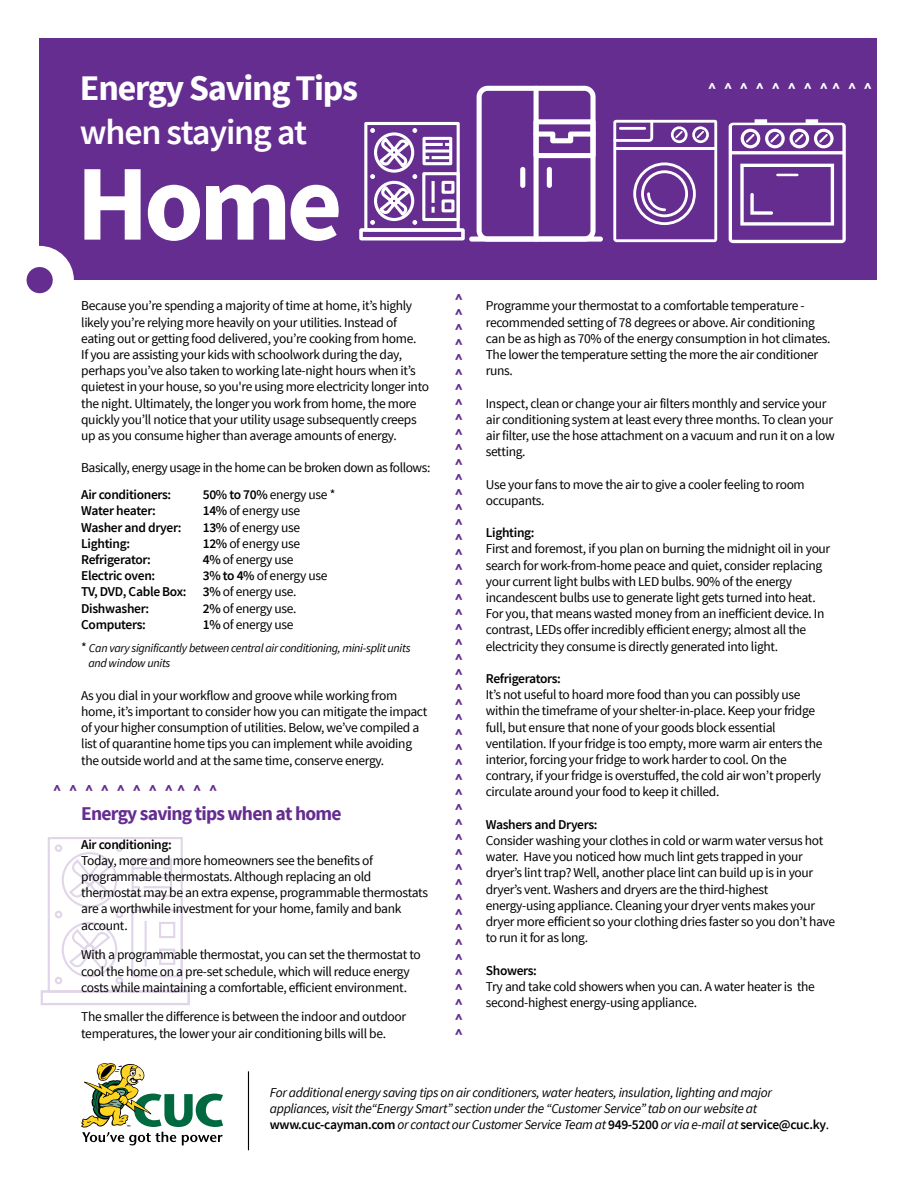
<style>
.page{position:relative;width:918px;height:1188px;background:#fff}
.page>*{position:absolute;margin:0;border:0;box-sizing:border-box;transform-origin:0 0}
.t1{font:700 108px "Source Sans Pro";color:#fff}
.t2{font:700 36px "Source Sans Pro";letter-spacing:-.035em;color:#fff}
.t3{font:600 36px "Source Sans Pro";letter-spacing:-.035em;color:#fff}
.t4{font:700 19.5px "Source Sans Pro";letter-spacing:-.04em;color:#662d91}
.t5{font:700 15px/15px "Arial";color:#662d91;text-align:justify}
.t6{font:700 15px "Arial";color:#fff}
.t7{font:13.5px/16.2px "Source Sans Pro";letter-spacing:-.025em;color:#000}
.t8{font:italic 13.5px/16.2px "Source Sans Pro";letter-spacing:-.025em;color:#000}
.t9{font:600 13.5px/16.2px "Source Sans Pro";letter-spacing:-.025em;color:#000}
.t10{font:italic 12px/15px "Source Sans Pro";letter-spacing:-.025em;color:#000}
.s1{font-weight:600}
.s2{font-weight:400}
.s3{font-style:normal;font-size:13.5px}
.s4{font-size:13.5px;color:#fff}
.s5{font-weight:600;font-style:normal}
.s6{font-style:normal}
</style>
<div class="page">
<svg style="left:67px;top:858px;width:45px;height:44px"></svg>
<div style="left:62px;top:852px;width:55px;height:56px;border:2px solid #662d91;border-radius:50%"></div>
<svg style="left:67px;top:927px;width:45px;height:45px"></svg>
<div style="left:62px;top:922px;width:55px;height:55px;border:2px solid #662d91;border-radius:50%"></div>
<div style="left:116px;top:844px;width:7px;height:8px;border:2px solid #662d91;border-radius:50%"></div>
<div style="left:55px;top:844px;width:7px;height:8px;border:2px solid #662d91;border-radius:50%"></div>
<div style="left:116px;top:911px;width:7px;height:7px;border:2px solid #662d91;border-radius:50%"></div>
<div style="left:55px;top:911px;width:7px;height:7px;border:2px solid #662d91;border-radius:50%"></div>
<div style="left:116px;top:977px;width:7px;height:7px;border:2px solid #662d91;border-radius:50%"></div>
<div style="left:55px;top:977px;width:7px;height:7px;border:2px solid #662d91;border-radius:50%"></div>
<svg style="left:163px;top:867px;width:8px;height:2px"></svg>
<hr style="left:133px;top:867px;width:27px;height:2px;background:#662d91">
<hr style="left:133px;top:877px;width:38px;height:2px;background:#662d91">
<hr style="left:144px;top:886px;width:27px;height:2px;background:#662d91">
<svg style="left:133px;top:886px;width:7px;height:2px"></svg>
<hr style="left:145px;top:921px;width:2px;height:31px;background:#662d91">
<svg style="left:145px;top:958px;width:2px;height:9px"></svg>
<div style="left:40px;top:39px;width:837px;height:241px;background:#662d91"></div>
<svg style="left:81px;top:1063px;width:142px;height:82px"></svg>
<hr style="left:248px;top:1071px;width:1px;height:79px;background:#000">
<div style="left:5px;top:246px;width:69px;height:68px;background:#fff;border-radius:50%"></div>
<div style="left:27px;top:267px;width:26px;height:26px;background:#662d91;border-radius:50%"></div>
<svg style="left:729px;top:119px;width:117px;height:124px"></svg>
<svg style="left:613px;top:120px;width:104px;height:122px"></svg>
<hr style="left:619px;top:127px;width:27px;height:3px;background:#fff">
<svg style="left:370px;top:128px;width:47px;height:97px"></svg>
<div style="left:423px;top:137px;width:29px;height:28px;border:3px solid #fff"></div>
<svg style="left:445px;top:143px;width:6px;height:3px"></svg>
<hr style="left:424px;top:143px;width:19px;height:3px;background:#fff">
<svg style="left:424px;top:149px;width:27px;height:4px"></svg>
<hr style="left:432px;top:156px;width:19px;height:3px;background:#fff">
<svg style="left:424px;top:156px;width:5px;height:3px"></svg>
<hr style="left:432px;top:181px;width:3px;height:22px;background:#fff">
<svg style="left:432px;top:207px;width:3px;height:6px"></svg>
<div style="left:359px;top:228px;width:106px;height:12px;border:3px solid #fff"></div>
<div style="left:364px;top:122px;width:96px;height:110px;border:3px solid #fff"></div>
<div style="left:422px;top:172px;width:38px;height:49px;border:3px solid #fff"></div>
<div style="left:442px;top:181px;width:13px;height:13px;border:3px solid #fff"></div>
<div style="left:442px;top:199px;width:13px;height:13px;border:3px solid #fff"></div>
<div style="left:469px;top:237px;width:134px;height:5px;background:#fff;border-radius:3px"></div>
<svg style="left:477px;top:86px;width:119px;height:156px"></svg>
<div style="left:520px;top:167px;width:5px;height:21px;background:#fff;border-radius:3px"></div>
<div style="left:547px;top:167px;width:5px;height:21px;background:#fff;border-radius:3px"></div>
<h2 class="t2" style="left:80px;top:65px;width:280px">Energy Saving Tips</h2>
<h2 class="t3" style="left:80px;top:109px;width:229px">when staying at</h2>
<h1 class="t1" style="left:76px;top:134px;width:268px">Home</h1>
<p class="t7" style="left:81px;top:298px;width:349px">Because you’re spending a majority of time at home, it’s highly likely you’re relying more heavily on your utilities. Instead of eating out or getting food delivered, you’re cooking from home.<br>If you are assisting your kids with schoolwork during the day, perhaps you’ve also taken to working late-night hours when it’s quietest in your house, so you're using more electricity longer into the night. Ultimately, the longer you work from home, the more quickly you’ll notice that your utility usage subsequently creeps up as you consume higher than average amounts of energy.</p>
<p class="t7" style="left:81px;top:460px;width:351px">Basically, energy usage in the home can be broken down as follows:</p>
<p class="t9" style="left:81px;top:487px;width:92px">Air conditioners:</p>
<p class="t7" style="left:203px;top:487px;width:134px"><span class="s1">50% to 70%</span> energy use *</p>
<p class="t9" style="left:81px;top:503px;width:76px">Water heater:</p>
<p class="t7" style="left:203px;top:503px;width:99px"><span class="s1">14%</span> of energy use</p>
<p class="t9" style="left:81px;top:519px;width:102px">Washer and dryer:</p>
<p class="t7" style="left:203px;top:519px;width:99px"><span class="s1">13%</span> of energy use</p>
<p class="t9" style="left:81px;top:536px;width:50px">Lighting:</p>
<p class="t7" style="left:203px;top:535px;width:99px"><span class="s1">12%</span> of energy use</p>
<p class="t9" style="left:81px;top:552px;width:71px">Refrigerator:</p>
<p class="t7" style="left:203px;top:552px;width:92px"><span class="s1">4%</span> of energy use</p>
<p class="t9" style="left:81px;top:568px;width:76px">Electric oven:</p>
<p class="t9" style="left:81px;top:568px;width:248px;text-indent:122px">3% to 4% <span class="s2">of energy use<br></span>TV, DVD, Cable Box: 3% <span class="s2">of energy use.<br></span>Dishwasher:</p>
<p class="t7" style="left:203px;top:600px;width:95px"><span class="s1">2%</span> of energy use.</p>
<p class="t9" style="left:81px;top:617px;width:66px">Computers:</p>
<p class="t7" style="left:203px;top:616px;width:92px"><span class="s1">1%</span> of energy use</p>
<p class="t10" style="left:81px;top:641px;width:331px"><span class="s3">*</span> Can vary significantly between central air conditioning, mini-split units <span class="s4">*</span> and window units</p>
<p class="t7" style="left:81px;top:687px;width:348px">As you dial in your workflow and groove while working from home, it’s important to consider how you can mitigate the impact of your higher consumption of utilities. Below, we’ve compiled a list of quarantine home tips you can implement while avoiding the outside world and at the same time, conserve energy.</p>
<h3 class="t4" style="left:81px;top:801px;width:262px">Energy saving tips when at home</h3>
<p class="t9" style="left:81px;top:836px;width:92px">Air conditioning:</p>
<p class="t7" style="left:81px;top:852px;width:348px">Today, more and more homeowners see the benefits of programmable thermostats. Although replacing an old thermostat may be an extra expense, programmable thermostats are a worthwhile investment for your home, family and bank account.</p>
<p class="t7" style="left:81px;top:947px;width:341px">With a programmable thermostat, you can set the thermostat to cool the home on a pre-set schedule, which will reduce energy costs while maintaining a comfortable, efficient environment.</p>
<p class="t7" style="left:81px;top:1009px;width:326px">The smaller the difference is between the indoor and outdoor temperatures, the lower your air conditioning bills will be.</p>
<p class="t5" style="left:53px;top:784px;width:166px">^ ^ ^ ^ ^ ^ ^ ^ ^ ^ ^</p>
<p class="t6" style="left:708px;top:78px;width:166px">^ ^ ^ ^ ^ ^ ^ ^ ^ ^ ^</p>
<p class="t5" style="left:455px;top:293px;width:10px">^ ^ ^ ^ ^ ^ ^ ^ ^ ^ ^ ^ ^ ^ ^ ^ ^ ^ ^ ^ ^ ^ ^ ^ ^ ^ ^ ^ ^ ^ ^ ^ ^ ^ ^ ^ ^ ^ ^ ^ ^ ^ ^ ^ ^ ^ ^ ^ ^ ^</p>
<p class="t7" style="left:486px;top:298px;width:346px">Programme your thermostat to a comfortable temperature - recommended setting of 78 degrees or above. Air conditioning can be as high as 70% of the energy consumption in hot climates.<br>The lower the temperature setting the more the air conditioner runs.</p>
<p class="t7" style="left:486px;top:395px;width:350px">Inspect, clean or change your air filters monthly and service your air conditioning system at least every three months. To clean your air filter, use the hose attachment on a vacuum and run it on a low setting.</p>
<p class="t7" style="left:486px;top:476px;width:321px">Use your fans to move the air to give a cooler feeling to room occupants.</p>
<p class="t9" style="left:486px;top:525px;width:50px">Lighting:</p>
<p class="t7" style="left:486px;top:541px;width:346px">First and foremost, if you plan on burning the midnight oil in your search for work-from-home peace and quiet, consider replacing your current light bulbs with LED bulbs. 90% of the energy incandescent bulbs use to generate light gets turned into heat.<br>For you, that means wasted money from an inefficient device. In contrast, LEDs offer incredibly efficient energy; almost all the electricity they consume is directly generated into light.</p>
<p class="t9" style="left:486px;top:671px;width:77px">Refrigerators:</p>
<p class="t7" style="left:486px;top:687px;width:338px">It’s not useful to hoard more food than you can possibly use within the timeframe of your shelter-in-place. Keep your fridge full, but ensure that none of your goods block essential ventilation. If your fridge is too empty, more warm air enters the interior, forcing your fridge to work harder to cool. On the contrary, if your fridge is overstuffed, the cold air won’t properly circulate around your food to keep it chilled.</p>
<p class="t9" style="left:486px;top:817px;width:113px">Washers and Dryers:</p>
<p class="t7" style="left:486px;top:833px;width:351px">Consider washing your clothes in cold or warm water versus hot water. Have you noticed how much lint gets trapped in your dryer’s lint trap? Well, another place lint can build up is in your dryer’s vent. Washers and dryers are the third-highest energy-using appliance. Cleaning your dryer vents makes your dryer more efficient so your clothing dries faster so you don’t have to run it for as long.</p>
<p class="t9" style="left:486px;top:962px;width:53px">Showers:</p>
<p class="t7" style="left:486px;top:978px;width:331px">Try and take cold showers when you can. A water heater is the second-highest energy-using appliance.</p>
<p class="t8" style="left:270px;top:1084px;width:561px">For additional energy saving tips on air conditioners, water heaters, insulation, lighting and major appliances, visit the“Energy Smart” section under the “Customer Service” tab on our website at <span class="s5">www.cuc-cayman.com</span> or contact our Customer Service Team at <span class="s5">949-5200</span> or via e-mail at <span class="s5">service@cuc.ky</span><span class="s6">.</span></p>
</div>
